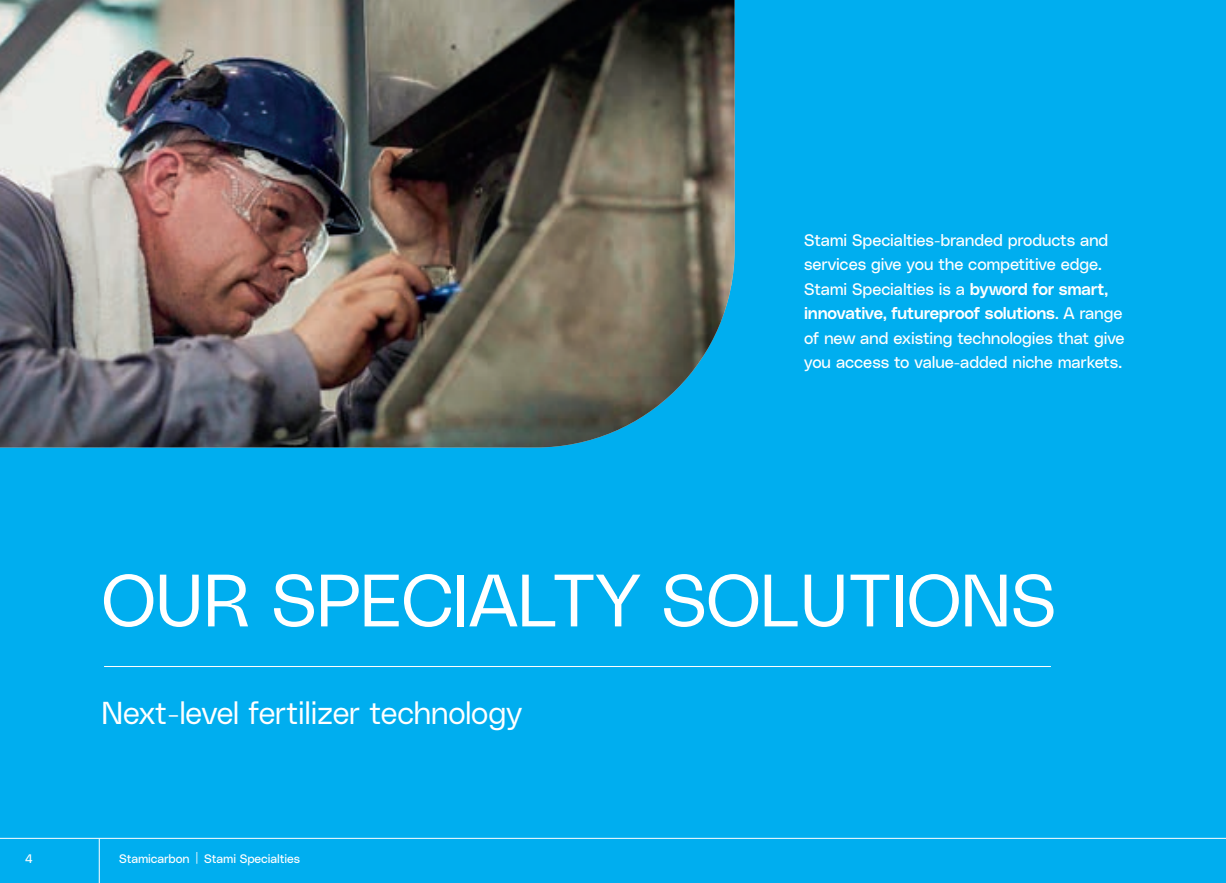
<style>
.page{position:relative;width:1226px;height:883px;background:#fff}
.page>*{position:absolute;margin:0;border:0;box-sizing:border-box;transform-origin:0 0}
.t1{font:73.5px "Poly Sans Slim";color:#fff}
.t2{font:31.5px "Poly Sans Slim";letter-spacing:-.015em;color:#fff}
.bodytekst{font:16.62px/24.5px "Poly Sans Neutral";letter-spacing:-.01em;color:#fff}
.t3{font:12.25px "Poly Sans Neutral";letter-spacing:-.01em;color:#fff}
.s1{font-family:"Poly Sans Median"}
</style>
<div class="page">
<div style="left:0;top:0;width:1225px;height:883px;background:#00aeef"></div>
<img style="left:0;top:0;width:734px;height:447px">
<hr style="left:104px;top:666px;width:946px;height:1px;background:#fff">
<hr style="left:0;top:838px;width:1225px;height:1px;background:#fff">
<hr style="left:99px;top:838px;width:1px;height:45px;background:#fff">
<p class="bodytekst" style="left:804px;top:227px;width:322px">Stami Specialties-branded products and services give you the competitive edge.<br>Stami Specialties is a <span class="s1">byword for smart, innovative, futureproof solutions</span>. A range of new and existing technologies that give you access to value-added niche markets.</p>
<p class="t1" style="left:102px;top:547px;width:955px">OUR SPECIALTY SOLUTIONS</p>
<p class="t2" style="left:102px;top:690px;width:422px">Next-level fertilizer technology</p>
<p class="t3" style="left:25px;top:850px;width:10px">4</p>
<p class="t3" style="left:119px;top:850px;width:182px">Stamicarbon | Stami Specialties</p>
</div>
